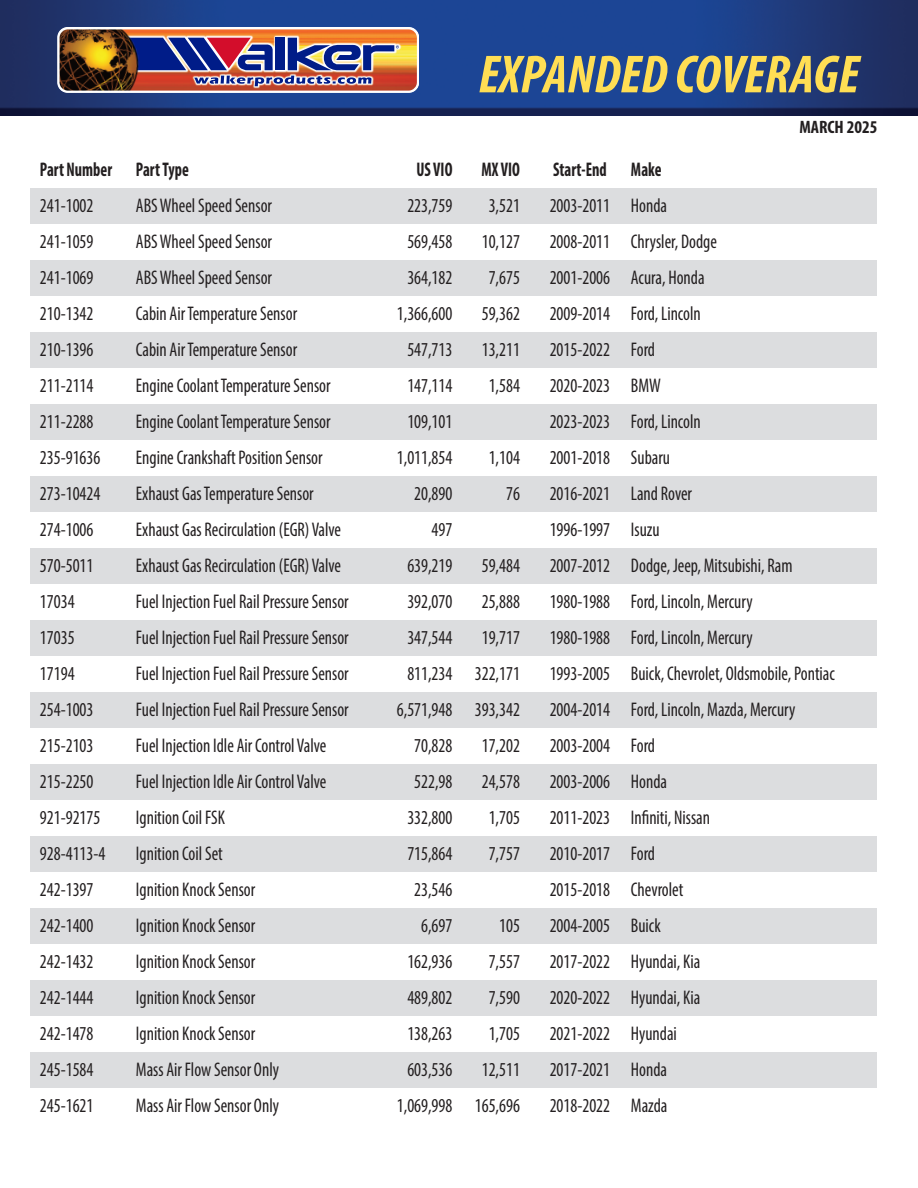
<style>
.page{position:relative;width:918px;height:1188px;background:#fff}
.page>*{position:absolute;margin:0;border:0;box-sizing:border-box;transform-origin:0 0}
.t1{font:italic 700 condensed 54px "Myriad Pro";color:#ffde54}
.t2{font:condensed 19.8px "Myriad Pro";color:#231f20;scale:.91 1}
.t3{font:700 condensed 19.8px "Myriad Pro";color:#231f20;scale:.82 1}
.t4{font:700 condensed 18px "Myriad Pro";color:#231f20}
</style>
<div class="page">
<div style="left:30px;top:188px;width:846px;height:36px;background:#dcdddf"></div>
<div style="left:30px;top:260px;width:846px;height:36px;background:#dcdddf"></div>
<div style="left:30px;top:332px;width:846px;height:36px;background:#dcdddf"></div>
<div style="left:30px;top:404px;width:846px;height:36px;background:#dcdddf"></div>
<div style="left:30px;top:476px;width:846px;height:36px;background:#dcdddf"></div>
<div style="left:30px;top:548px;width:846px;height:36px;background:#dcdddf"></div>
<div style="left:30px;top:620px;width:846px;height:36px;background:#dcdddf"></div>
<div style="left:30px;top:692px;width:846px;height:36px;background:#dcdddf"></div>
<div style="left:30px;top:764px;width:846px;height:36px;background:#dcdddf"></div>
<div style="left:30px;top:836px;width:846px;height:36px;background:#dcdddf"></div>
<div style="left:30px;top:908px;width:846px;height:36px;background:#dcdddf"></div>
<div style="left:30px;top:980px;width:846px;height:36px;background:#dcdddf"></div>
<div style="left:30px;top:1052px;width:846px;height:36px;background:#dcdddf"></div>
<img style="left:0;top:0;width:918px;height:115px">
<svg style="left:57px;top:27px;width:362px;height:66px;background:#96646e"></svg>
<img style="left:58px;top:28px;width:82px;height:64px">
<div style="left:57px;top:27px;width:362px;height:66px;border:2px solid #fff;border-radius:9px"></div>
<p class="t1" style="left:479px;top:41px;width:382px">EXPANDED COVERAGE</p>
<p class="t4" style="left:799px;top:116px;width:80px">MARCH 2025</p>
<p class="t3" style="left:40px;top:157px;width:183px">Part Number Part Type</p>
<p class="t3" style="left:416px;top:157px;width:45px">US VIO</p>
<p class="t3" style="left:482px;top:157px;width:48px">MX VIO</p>
<p class="t3" style="left:553px;top:157px;width:134px">Start-End Make</p>
<p class="t2" style="left:40px;top:193px;width:60px">241-1002</p>
<p class="t2" style="left:136px;top:193px;width:151px">ABS Wheel Speed Sensor</p>
<p class="t2" style="left:407px;top:193px;width:51px">223,759</p>
<p class="t2" style="left:489px;top:193px;width:36px">3,521</p>
<p class="t2" style="left:550px;top:193px;width:131px">2003-2011 Honda</p>
<p class="t2" style="left:40px;top:229px;width:60px">241-1059</p>
<p class="t2" style="left:136px;top:229px;width:151px">ABS Wheel Speed Sensor</p>
<p class="t2" style="left:407px;top:229px;width:51px">569,458</p>
<p class="t2" style="left:482px;top:229px;width:43px">10,127</p>
<p class="t2" style="left:550px;top:229px;width:185px">2008-2011 Chrysler, Dodge</p>
<p class="t2" style="left:40px;top:265px;width:60px">241-1069</p>
<p class="t2" style="left:136px;top:265px;width:151px">ABS Wheel Speed Sensor</p>
<p class="t2" style="left:407px;top:265px;width:51px">364,182</p>
<p class="t2" style="left:489px;top:265px;width:36px">7,675</p>
<p class="t2" style="left:550px;top:265px;width:172px">2001-2006 Acura, Honda</p>
<p class="t2" style="left:40px;top:301px;width:60px">210-1342</p>
<p class="t2" style="left:136px;top:301px;width:179px">Cabin Air Temperature Sensor</p>
<p class="t2" style="left:397px;top:301px;width:62px">1,366,600</p>
<p class="t2" style="left:482px;top:301px;width:43px">59,362</p>
<p class="t2" style="left:550px;top:301px;width:168px">2009-2014 Ford, Lincoln</p>
<p class="t2" style="left:40px;top:337px;width:60px">210-1396</p>
<p class="t2" style="left:136px;top:337px;width:179px">Cabin Air Temperature Sensor</p>
<p class="t2" style="left:407px;top:337px;width:51px">547,713</p>
<p class="t2" style="left:482px;top:337px;width:43px">13,211</p>
<p class="t2" style="left:550px;top:337px;width:117px">2015-2022 Ford</p>
<p class="t2" style="left:40px;top:373px;width:60px">211-2114</p>
<p class="t2" style="left:136px;top:373px;width:215px">Engine Coolant Temperature Sensor</p>
<p class="t2" style="left:407px;top:373px;width:51px">147,114</p>
<p class="t2" style="left:489px;top:373px;width:36px">1,584</p>
<p class="t2" style="left:550px;top:373px;width:124px">2020-2023 BMW</p>
<p class="t2" style="left:40px;top:409px;width:60px">211-2288</p>
<p class="t2" style="left:136px;top:409px;width:215px">Engine Coolant Temperature Sensor</p>
<p class="t2" style="left:407px;top:409px;width:51px">109,101</p>
<p class="t2" style="left:550px;top:409px;width:168px">2023-2023 Ford, Lincoln</p>
<p class="t2" style="left:40px;top:445px;width:68px">235-91636</p>
<p class="t2" style="left:136px;top:445px;width:207px">Engine Crankshaft Position Sensor</p>
<p class="t2" style="left:397px;top:445px;width:62px">1,011,854</p>
<p class="t2" style="left:489px;top:445px;width:36px">1,104</p>
<p class="t2" style="left:550px;top:445px;width:134px">2001-2018 Subaru</p>
<p class="t2" style="left:40px;top:481px;width:68px">273-10424</p>
<p class="t2" style="left:136px;top:481px;width:197px">Exhaust Gas Temperature Sensor</p>
<p class="t2" style="left:414px;top:481px;width:43px">20,890</p>
<p class="t2" style="left:506px;top:481px;width:17px">76</p>
<p class="t2" style="left:550px;top:481px;width:158px">2016-2021 Land Rover</p>
<p class="t2" style="left:40px;top:517px;width:60px">274-1006</p>
<p class="t2" style="left:136px;top:517px;width:227px">Exhaust Gas Recirculation (EGR) Valve</p>
<p class="t2" style="left:432px;top:517px;width:24px">497</p>
<p class="t2" style="left:550px;top:517px;width:122px">1996-1997 Isuzu</p>
<p class="t2" style="left:40px;top:553px;width:60px">570-5011</p>
<p class="t2" style="left:136px;top:553px;width:227px">Exhaust Gas Recirculation (EGR) Valve</p>
<p class="t2" style="left:407px;top:553px;width:51px">639,219</p>
<p class="t2" style="left:482px;top:553px;width:43px">59,484</p>
<p class="t2" style="left:550px;top:553px;width:268px">2007-2012 Dodge, Jeep, Mitsubishi, Ram</p>
<p class="t2" style="left:40px;top:589px;width:40px">17034</p>
<p class="t2" style="left:136px;top:589px;width:235px">Fuel Injection Fuel Rail Pressure Sensor</p>
<p class="t2" style="left:407px;top:589px;width:51px">392,070</p>
<p class="t2" style="left:482px;top:589px;width:43px">25,888</p>
<p class="t2" style="left:550px;top:589px;width:224px">1980-1988 Ford, Lincoln, Mercury</p>
<p class="t2" style="left:40px;top:625px;width:40px">17035</p>
<p class="t2" style="left:136px;top:625px;width:235px">Fuel Injection Fuel Rail Pressure Sensor</p>
<p class="t2" style="left:407px;top:625px;width:51px">347,544</p>
<p class="t2" style="left:482px;top:625px;width:43px">19,717</p>
<p class="t2" style="left:550px;top:625px;width:224px">1980-1988 Ford, Lincoln, Mercury</p>
<p class="t2" style="left:40px;top:661px;width:40px">17194</p>
<p class="t2" style="left:136px;top:661px;width:235px">Fuel Injection Fuel Rail Pressure Sensor</p>
<p class="t2" style="left:407px;top:661px;width:125px">811,234 322,171</p>
<p class="t2" style="left:550px;top:661px;width:315px">1993-2005 Buick, Chevrolet, Oldsmobile, Pontiac</p>
<p class="t2" style="left:40px;top:697px;width:60px">254-1003</p>
<p class="t2" style="left:136px;top:697px;width:235px">Fuel Injection Fuel Rail Pressure Sensor</p>
<p class="t2" style="left:397px;top:697px;width:137px">6,571,948 393,342</p>
<p class="t2" style="left:550px;top:697px;width:271px">2004-2014 Ford, Lincoln, Mazda, Mercury</p>
<p class="t2" style="left:40px;top:733px;width:60px">215-2103</p>
<p class="t2" style="left:136px;top:733px;width:211px">Fuel Injection Idle Air Control Valve</p>
<p class="t2" style="left:414px;top:733px;width:43px">70,828</p>
<p class="t2" style="left:482px;top:733px;width:43px">17,202</p>
<p class="t2" style="left:550px;top:733px;width:117px">2003-2004 Ford</p>
<p class="t2" style="left:40px;top:769px;width:60px">215-2250</p>
<p class="t2" style="left:136px;top:769px;width:211px">Fuel Injection Idle Air Control Valve</p>
<p class="t2" style="left:414px;top:769px;width:43px">522,98</p>
<p class="t2" style="left:482px;top:769px;width:43px">24,578</p>
<p class="t2" style="left:550px;top:769px;width:131px">2003-2006 Honda</p>
<p class="t2" style="left:40px;top:805px;width:68px">921-92175</p>
<p class="t2" style="left:136px;top:805px;width:99px">Ignition Coil FSK</p>
<p class="t2" style="left:407px;top:805px;width:51px">332,800</p>
<p class="t2" style="left:489px;top:805px;width:36px">1,705</p>
<p class="t2" style="left:550px;top:805px;width:178px">2011-2023 Infiniti, Nissan</p>
<p class="t2" style="left:40px;top:841px;width:73px">928-4113-4</p>
<p class="t2" style="left:136px;top:841px;width:97px">Ignition Coil Set</p>
<p class="t2" style="left:407px;top:841px;width:51px">715,864</p>
<p class="t2" style="left:489px;top:841px;width:36px">7,757</p>
<p class="t2" style="left:550px;top:841px;width:117px">2010-2017 Ford</p>
<p class="t2" style="left:40px;top:877px;width:60px">242-1397</p>
<p class="t2" style="left:136px;top:877px;width:133px">Ignition Knock Sensor</p>
<p class="t2" style="left:414px;top:877px;width:43px">23,546</p>
<p class="t2" style="left:550px;top:877px;width:148px">2015-2018 Chevrolet</p>
<p class="t2" style="left:40px;top:913px;width:60px">242-1400</p>
<p class="t2" style="left:136px;top:913px;width:133px">Ignition Knock Sensor</p>
<p class="t2" style="left:421px;top:913px;width:36px">6,697</p>
<p class="t2" style="left:499px;top:913px;width:24px">105</p>
<p class="t2" style="left:550px;top:913px;width:124px">2004-2005 Buick</p>
<p class="t2" style="left:40px;top:949px;width:60px">242-1432</p>
<p class="t2" style="left:136px;top:949px;width:133px">Ignition Knock Sensor</p>
<p class="t2" style="left:407px;top:949px;width:51px">162,936</p>
<p class="t2" style="left:489px;top:949px;width:36px">7,557</p>
<p class="t2" style="left:550px;top:949px;width:167px">2017-2022 Hyundai, Kia</p>
<p class="t2" style="left:40px;top:985px;width:60px">242-1444</p>
<p class="t2" style="left:136px;top:985px;width:133px">Ignition Knock Sensor</p>
<p class="t2" style="left:407px;top:985px;width:51px">489,802</p>
<p class="t2" style="left:489px;top:985px;width:36px">7,590</p>
<p class="t2" style="left:550px;top:985px;width:167px">2020-2022 Hyundai, Kia</p>
<p class="t2" style="left:40px;top:1021px;width:60px">242-1478</p>
<p class="t2" style="left:136px;top:1021px;width:133px">Ignition Knock Sensor</p>
<p class="t2" style="left:407px;top:1021px;width:51px">138,263</p>
<p class="t2" style="left:489px;top:1021px;width:36px">1,705</p>
<p class="t2" style="left:550px;top:1021px;width:141px">2021-2022 Hyundai</p>
<p class="t2" style="left:40px;top:1057px;width:60px">245-1584</p>
<p class="t2" style="left:136px;top:1057px;width:159px">Mass Air Flow Sensor Only</p>
<p class="t2" style="left:407px;top:1057px;width:51px">603,536</p>
<p class="t2" style="left:482px;top:1057px;width:43px">12,511</p>
<p class="t2" style="left:550px;top:1057px;width:131px">2017-2021 Honda</p>
<p class="t2" style="left:40px;top:1093px;width:60px">245-1621</p>
<p class="t2" style="left:136px;top:1093px;width:159px">Mass Air Flow Sensor Only</p>
<p class="t2" style="left:397px;top:1093px;width:137px">1,069,998 165,696</p>
<p class="t2" style="left:550px;top:1093px;width:131px">2018-2022 Mazda</p>
</div>
